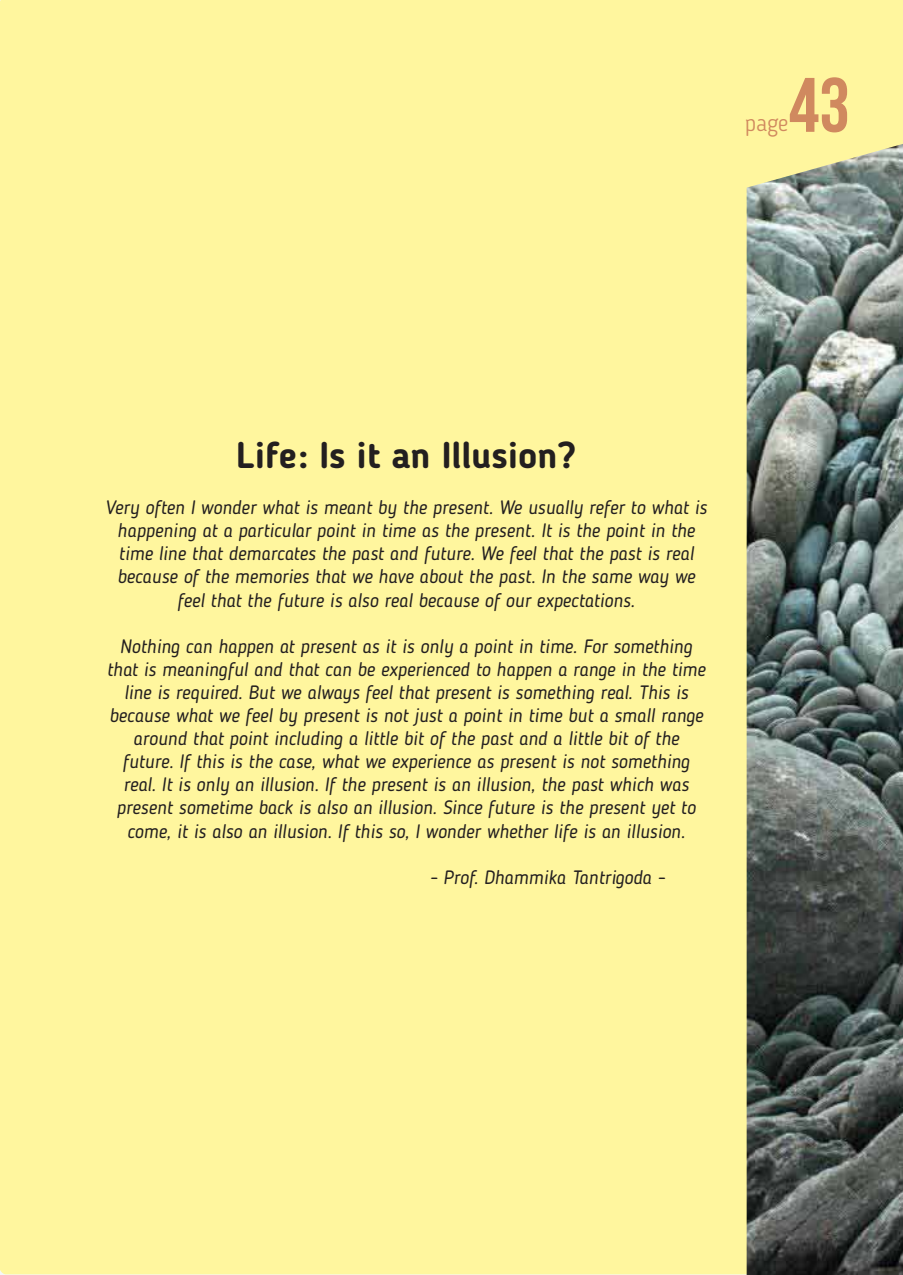
<style>
.page{position:relative;width:903px;height:1275px;background:#fff}
.page>*{position:absolute;margin:0;border:0;box-sizing:border-box;transform-origin:0 0}
.t1{font:77px "Bebas Neue";color:#d0895f}
.t2{font:700 36.75px "Blogger Sans";color:#231f20}
.t3{font:300 23.28px "Blogger Sans";color:#d0895f}
.t4{font:italic 19.25px/23.1px "Blogger Sans";color:#231f20;text-align:center}
</style>
<div class="page">
<div style="left:0;top:0;width:903px;height:1274px;background:#fff69e"></div>
<img style="left:747px;top:144px;width:156px;height:1131px">
<h1 class="t1" style="left:789px;top:63px;width:62px">43</h1>
<p class="t3" style="left:745px;top:109px;width:45px">page</p>
<h2 class="t2" style="left:236px;top:433px;width:341px">Life: Is it an Illusion?</h2>
<p class="t4" style="left:105px;top:496px;width:603px">Very often I wonder what is meant by the present. We usually refer to what is happening at a particular point in time as the present. It is the point in the time line that demarcates the past and future. We feel that the past is real because of the memories that we have about the past. In the same way we feel that the future is also real because of our expectations.</p>
<p class="t4" style="left:107px;top:634px;width:600px">Nothing can happen at present as it is only a point in time. For something that is meaningful and that can be experienced to happen a range in the time line is required. But we always feel that present is something real. This is because what we feel by present is not just a point in time but a small range around that point including a little bit of the past and a little bit of the future. If this is the case, what we experience as present is not something real. It is only an illusion. If the present is an illusion, the past which was present sometime back is also an illusion. Since future is the present yet to come, it is also an illusion. If this so, I wonder whether life is an illusion.</p>
<p class="t4" style="left:430px;top:865px;width:237px">- Prof. Dhammika Tantrigoda -</p>
</div>
